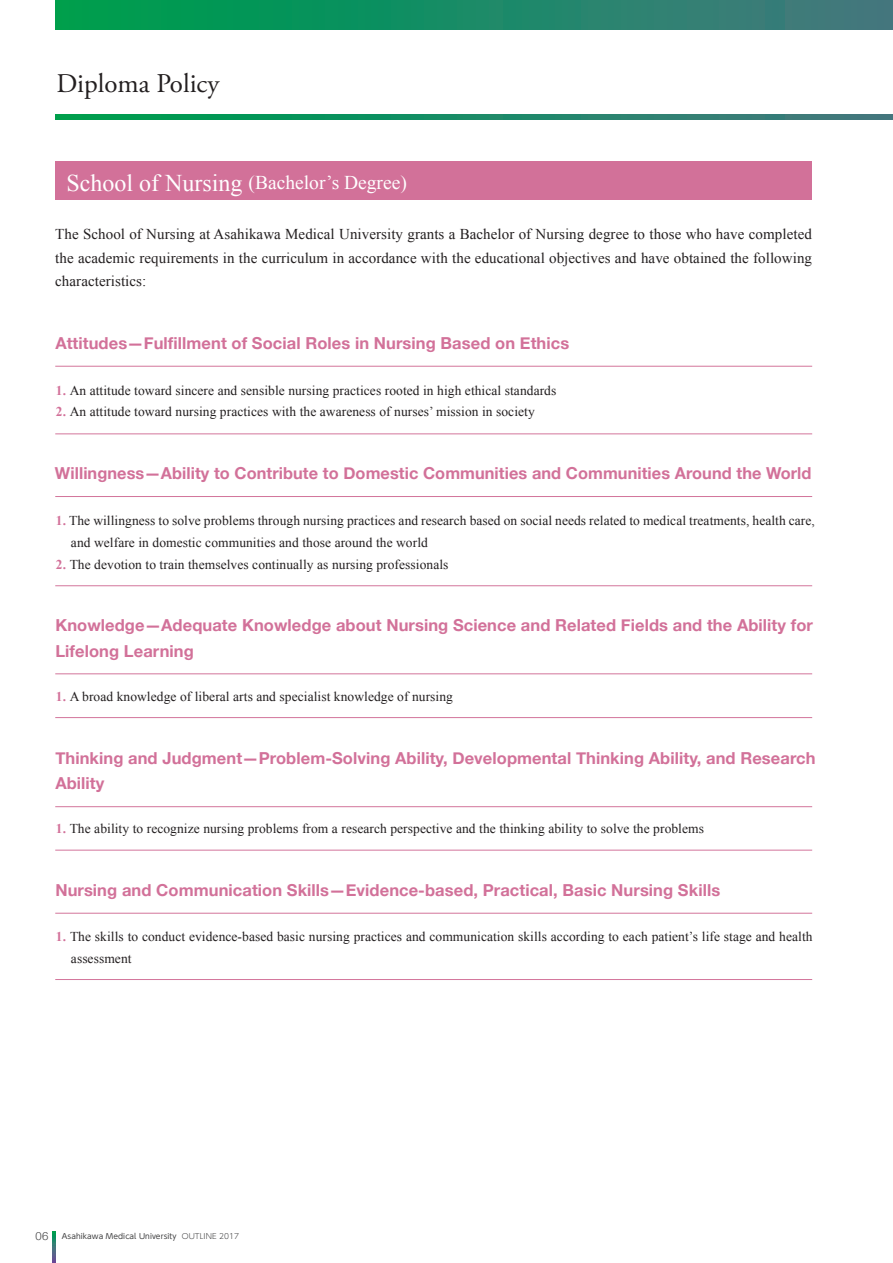
<style>
.page{position:relative;width:893px;height:1263px;background:#fff}
.page>*{position:absolute;margin:0;border:0;box-sizing:border-box;transform-origin:0 0}
.t1{font:27px "Adobe Garamond Pro";color:#231f20}
.t2{font:19.5px "Times New Roman";color:#fff}
.t3{font:700 16.5px/25.5px "Helvetica Neue";letter-spacing:.005em;color:#d27199}
.t4{font:15px/23.2px "Times New Roman";letter-spacing:.005em;color:#231f20;text-align:justify}
.t5{font:13.5px/21.8px "Times New Roman";letter-spacing:.005em;color:#231f20}
.t6{font:7.5px "UD Shin Go Pr 6";letter-spacing:.01em;color:#3e3e3f}
.s1{font-size:24px}
.s2{font-weight:700;color:#d27199}
.s3{font-family:"Helvetica Neue";font-weight:300;font-size:11.25px}
.s4{font-weight:300}
</style>
<div class="page">
<div style="left:55px;top:162px;width:757px;height:38px;background:#d27199"></div>
<hr style="left:55px;top:433px;width:757px;height:1px;background:#d3759b">
<hr style="left:55px;top:366px;width:757px;height:1px;background:#d3759b">
<hr style="left:55px;top:717px;width:757px;height:1px;background:#d3759b">
<hr style="left:55px;top:673px;width:757px;height:1px;background:#d3759b">
<hr style="left:55px;top:585px;width:757px;height:1px;background:#d3759b">
<hr style="left:55px;top:496px;width:757px;height:1px;background:#d3759b">
<hr style="left:55px;top:979px;width:757px;height:1px;background:#d3759b">
<hr style="left:55px;top:913px;width:757px;height:1px;background:#d3759b">
<hr style="left:55px;top:850px;width:757px;height:1px;background:#d3759b">
<hr style="left:55px;top:806px;width:757px;height:1px;background:#d3759b">
<svg style="left:55px;top:115px;width:838px;height:4px;background:#1b8a65"></svg>
<div style="left:55px;top:0;width:838px;height:30px;background:linear-gradient(to right,#009f4c,#447680)"></div>
<svg style="left:53px;top:1231px;width:2px;height:32px"></svg>
<h1 class="t1" style="left:56px;top:67px;width:164px">Diploma Policy</h1>
<h2 class="t2" style="left:67px;top:170px;width:342px"><span class="s1">School of Nursing</span> (Bachelor’s Degree)</h2>
<p class="t4" style="left:55px;top:222px;width:758px">The School of Nursing at Asahikawa Medical University grants a Bachelor of Nursing degree to those who have completed the academic requirements in the curriculum in accordance with the educational objectives and have obtained the following characteristics:</p>
<p class="t3" style="left:55px;top:331px;width:515px">Attitudes—Fulfillment of Social Roles in Nursing Based on Ethics</p>
<p class="t5" style="left:56px;top:379px;width:502px"><span class="s2">1.</span> An attitude toward sincere and sensible nursing practices rooted in high ethical standards</p>
<p class="t5" style="left:56px;top:401px;width:480px"><span class="s2">2.</span> An attitude toward nursing practices with the awareness of nurses’ mission in society</p>
<p class="t3" style="left:55px;top:461px;width:758px">Willingness—Ability to Contribute to Domestic Communities and Communities Around the World</p>
<p class="t5" style="left:71px;top:509px;width:745px;text-indent:-15px"><span class="s2">1.</span> The willingness to solve problems through nursing practices and research based on social needs related to medical treatments, health care, and welfare in domestic communities and those around the world</p>
<p class="t5" style="left:56px;top:553px;width:394px"><span class="s2">2.</span> The devotion to train themselves continually as nursing professionals</p>
<p class="t3" style="left:55px;top:613px;width:759px">Knowledge—Adequate Knowledge about Nursing Science and Related Fields and the Ability for<br>Lifelong Learning</p>
<p class="t5" style="left:56px;top:685px;width:398px"><span class="s2">1.</span> A broad knowledge of liberal arts and specialist knowledge of nursing</p>
<p class="t3" style="left:55px;top:746px;width:762px">Thinking and Judgment—Problem-Solving Ability, Developmental Thinking Ability, and Research<br>Ability</p>
<p class="t5" style="left:56px;top:818px;width:650px"><span class="s2">1.</span> The ability to recognize nursing problems from a research perspective and the thinking ability to solve the problems</p>
<p class="t3" style="left:55px;top:877px;width:666px">Nursing and Communication Skills—Evidence-based, Practical, Basic Nursing Skills</p>
<p class="t5" style="left:71px;top:925px;width:743px;text-indent:-15px"><span class="s2">1.</span> The skills to conduct evidence-based basic nursing practices and communication skills according to each patient’s life stage and health assessment</p>
<p class="t6" style="left:35px;top:1230px;width:205px"><span class="s3">06</span> Asahikawa Medical University <span class="s4">OUTLINE 2017</span></p>
</div>
